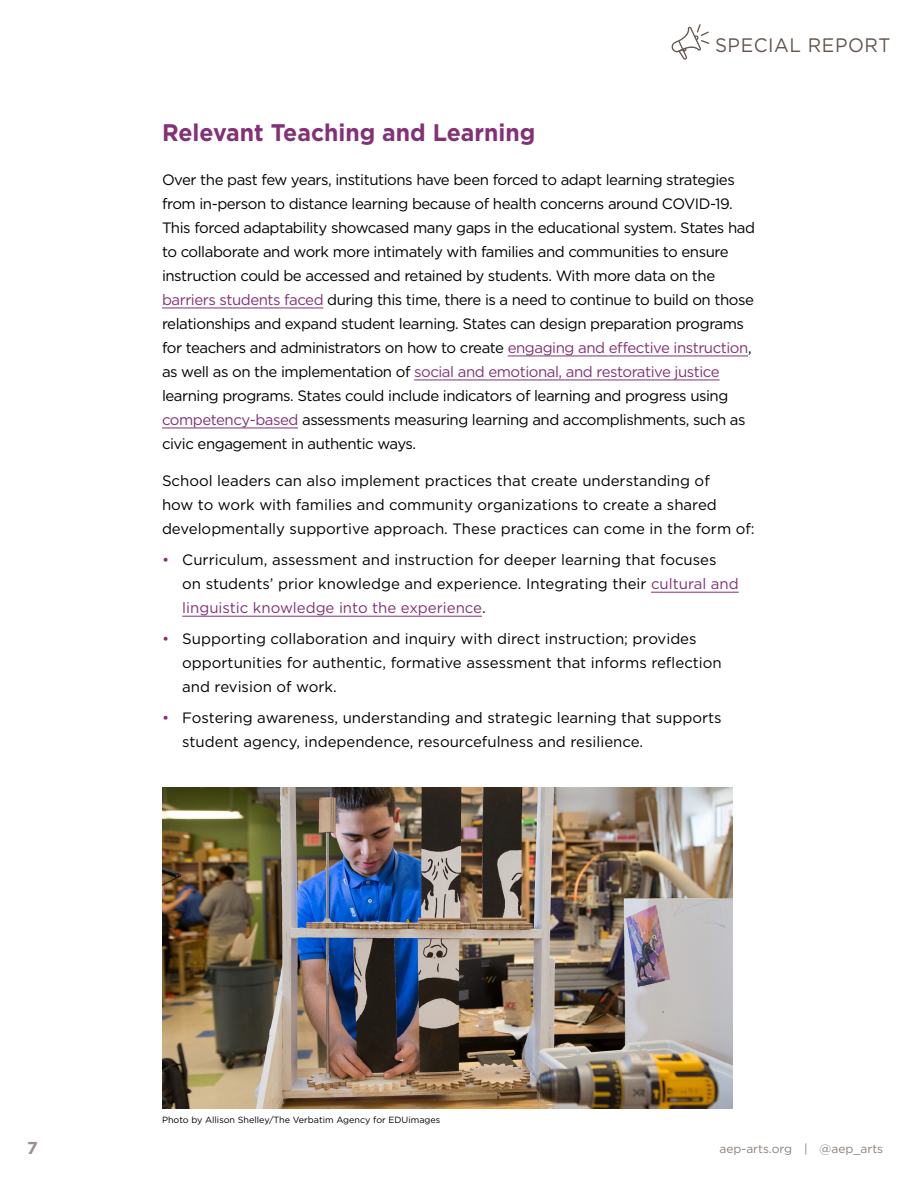
<style>
.page{position:relative;width:918px;height:1188px;background:#fff}
.page>*{position:absolute;margin:0;border:0;box-sizing:border-box;transform-origin:0 0}
.t1{font:700 24px "Gotham";color:#833177;scale:.96 1}
.t2{font:19.5px "Gotham";letter-spacing:.03em;color:#63554f;scale:.96 1}
.t3{font:700 17.25px "Gotham";color:#9a918d}
.t4{font:15px/24px "Gotham";letter-spacing:-.03em;color:#000}
.t5{font:15px/24px "Gotham";color:#000}
.t6{font:12px "Gotham";color:#8a807b}
.t7{font:9px "Gotham";color:#000}
.s1{color:#833177}
</style>
<div class="page">
<svg style="left:671px;top:24px;width:38px;height:36px"></svg>
<hr style="left:162px;top:308px;width:161px;height:1px;background:#833177">
<hr style="left:508px;top:356px;width:240px;height:1px;background:#833177">
<hr style="left:414px;top:380px;width:306px;height:1px;background:#833177">
<hr style="left:162px;top:428px;width:136px;height:1px;background:#833177">
<hr style="left:651px;top:592px;width:88px;height:1px;background:#833177">
<hr style="left:182px;top:616px;width:300px;height:1px;background:#833177">
<img style="left:162px;top:787px;width:571px;height:322px">
<h2 class="t2" style="left:715px;top:32px;width:184px">SPECIAL REPORT</h2>
<h1 class="t1" style="left:162px;top:116px;width:390px">Relevant Teaching and Learning</h1>
<p class="t4" style="left:162px;top:167px;width:595px">Over the past few years, institutions have been forced to adapt learning strategies from in-person to distance learning because of health concerns around COVID-19.<br>This forced adaptability showcased many gaps in the educational system. States had to collaborate and work more intimately with families and communities to ensure instruction could be accessed and retained by students. With more data on the <span class="s1">barriers students faced</span> during this time, there is a need to continue to build on those relationships and expand student learning. States can design preparation programs for teachers and administrators on how to create <span class="s1">engaging and effective instruction</span>, as well as on the implementation of <span class="s1">social and emotional, and restorative justice </span>learning programs. States could include indicators of learning and progress using <span class="s1">competency-based</span> assessments measuring learning and accomplishments, such as civic engagement in authentic ways.</p>
<p class="t5" style="left:162px;top:469px;width:594px">School leaders can also implement practices that create understanding of<br>how to work with families and community organizations to create a shared developmentally supportive approach. These practices can come in the form of:</p>
<p class="t5" style="left:182px;top:548px;width:558px;text-indent:-20px"><span class="s1">•</span> Curriculum, assessment and instruction for deeper learning that focuses on students’ prior knowledge and experience. Integrating their <span class="s1">cultural and linguistic knowledge into the experience</span>.</p>
<p class="t5" style="left:182px;top:626px;width:541px;text-indent:-20px"><span class="s1">•</span> Supporting collaboration and inquiry with direct instruction; provides opportunities for authentic, formative assessment that informs reflection and revision of work.</p>
<p class="t5" style="left:182px;top:705px;width:541px;text-indent:-20px"><span class="s1">•</span> Fostering awareness, understanding and strategic learning that supports student agency, independence, resourcefulness and resilience.</p>
<p class="t7" style="left:162px;top:1114px;width:280px">Photo by Allison Shelley/The Verbatim Agency for EDUimages</p>
<p class="t3" style="left:27px;top:1136px;width:12px">7</p>
<p class="t6" style="left:719px;top:1141px;width:165px">aep-arts.org | @aep_arts</p>
</div>
